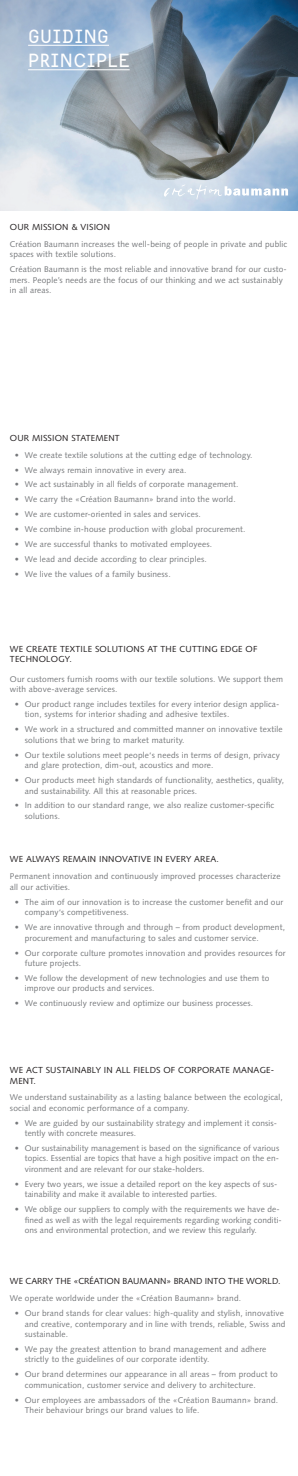
<style>
.page{position:relative;width:298px;height:1476px;background:#fff}
.page>*{position:absolute;margin:0;border:0;box-sizing:border-box;transform-origin:0 0}
.t1{font:19.25px/24.5px "CIA Gothic";letter-spacing:.02em;color:#fff}
.t2{font:8.75px/10.5px "Syntax LT Std";letter-spacing:.02em;color:#231f20}
.t3{font:8.75px "Syntax LT Std";color:#231f20}
.t4{font:8.31px/10.5px "Syntax LT Std";letter-spacing:.02em;color:#76787b}
</style>
<div class="page">
<img style="left:0;top:0;width:298px;height:211px">
<hr style="left:28px;top:45px;width:81px;height:1px;background:#fff">
<hr style="left:28px;top:70px;width:102px;height:1px;background:#fff">
<svg style="left:164px;top:184px;width:124px;height:15px"></svg>
<h1 class="t1" style="left:28px;top:23px;width:103px">GUIDING<br>PRINCIPLE</h1>
<p class="t2" style="left:10px;top:222px;width:102px">OUR MISSION &amp; VISION</p>
<p class="t4" style="left:10px;top:239px;width:278px">Création Baumann increases the well-being of people in private and public spaces with textile solutions.</p>
<p class="t4" style="left:10px;top:264px;width:278px">Création Baumann is the most reliable and innovative brand for our custo&shy;mers. People’s needs are the focus of our thinking and we act sustainably in all areas.</p>
<p class="t2" style="left:10px;top:432px;width:111px">OUR MISSION STATEMENT</p>
<p class="t4" style="left:15px;top:450px;width:239px">• We create textile solutions at the cutting edge of technology.</p>
<p class="t4" style="left:15px;top:464px;width:173px">• We always remain innovative in every area.</p>
<p class="t4" style="left:15px;top:479px;width:225px">• We act sustainably in all fields of corporate management.</p>
<p class="t4" style="left:15px;top:494px;width:222px">• We carry the «Création Baumann» brand into the world.</p>
<p class="t4" style="left:15px;top:509px;width:187px">• We are customer-oriented in sales and services.</p>
<p class="t4" style="left:15px;top:524px;width:232px">• We combine in-house production with global procurement.</p>
<p class="t4" style="left:15px;top:539px;width:199px">• We are successful thanks to motivated employees.</p>
<p class="t4" style="left:15px;top:554px;width:193px">• We lead and decide according to clear principles.</p>
<p class="t4" style="left:15px;top:568px;width:157px">• We live the values of a family business.</p>
<p class="t2" style="left:10px;top:643px;width:249px">WE CREATE TEXTILE SOLUTIONS AT THE CUTTING EDGE OF<br>TECHNOLOGY.</p>
<p class="t4" style="left:10px;top:673px;width:274px">Our customers furnish rooms with our textile solutions. We support them with above-average services.</p>
<p class="t4" style="left:25px;top:699px;width:256px;text-indent:-10px">• Our product range includes textiles for every interior design applica&shy;tion, systems for interior shading and adhesive textiles.</p>
<p class="t4" style="left:25px;top:724px;width:259px;text-indent:-10px">• We work in a structured and committed manner on innovative textile solutions that we bring to market maturity.</p>
<p class="t4" style="left:25px;top:749px;width:256px;text-indent:-10px">• Our textile solutions meet people‘s needs in terms of design, privacy and glare protection, dim-out, acoustics and more.</p>
<p class="t4" style="left:25px;top:775px;width:260px;text-indent:-10px">• Our products meet high standards of functionality, aesthetics, quality, and sustainability. All this at reasonable prices.</p>
<p class="t4" style="left:25px;top:800px;width:251px;text-indent:-10px">• In addition to our standard range, we also realize customer-specific solutions.</p>
<p class="t2" style="left:10px;top:854px;width:210px">WE ALWAYS REMAIN INNOVATIVE IN EVERY AREA.</p>
<p class="t4" style="left:10px;top:871px;width:272px">Permanent innovation and continuously improved processes characterize all our activities.</p>
<p class="t4" style="left:25px;top:897px;width:260px;text-indent:-10px">• The aim of our innovation is to increase the customer benefit and our company‘s competitiveness.</p>
<p class="t4" style="left:25px;top:922px;width:261px;text-indent:-10px">• We are innovative through and through – from product development, procurement and manufacturing to sales and customer service.</p>
<p class="t4" style="left:25px;top:947px;width:262px;text-indent:-10px">• Our corporate culture promotes innovation and provides resources for future projects.</p>
<p class="t4" style="left:25px;top:973px;width:246px;text-indent:-10px">• We follow the development of new technologies and use them to improve our products and services.</p>
<p class="t4" style="left:15px;top:998px;width:240px">• We continuously review and optimize our business processes.</p>
<p class="t2" style="left:10px;top:1065px;width:265px">WE ACT SUSTAINABLY IN ALL FIELDS OF CORPORATE MANAGE-<br>MENT.</p>
<p class="t4" style="left:10px;top:1092px;width:274px">We understand sustainability as a lasting balance between the ecological, social and economic performance of a company.</p>
<p class="t4" style="left:25px;top:1117px;width:253px;text-indent:-10px">• We are guided by our sustainability strategy and implement it consis&shy;tently with concrete measures.</p>
<p class="t4" style="left:25px;top:1143px;width:256px;text-align:justify;text-indent:-10px">• Our sustainability management is based on the significance of various topics. Essential are topics that have a high positive impact on the en&shy;vironment and are relevant for our stake-holders.</p>
<p class="t4" style="left:25px;top:1178px;width:254px;text-indent:-10px">• Every two years, we issue a detailed report on the key aspects of sus&shy;tainability and make it available to interested parties.</p>
<p class="t4" style="left:25px;top:1204px;width:258px;text-indent:-10px">• We oblige our suppliers to comply with the requirements we have de&shy;fined as well as with the legal requirements regarding working conditi&shy;ons and environmental protection, and we review this regularly.</p>
<p class="t3" style="left:10px;top:1276px;width:272px">WE CARRY THE «CRÉATION BAUMANN» BRAND INTO THE WORLD.</p>
<p class="t4" style="left:10px;top:1293px;width:232px">We operate worldwide under the «Création Baumann» brand.</p>
<p class="t4" style="left:25px;top:1308px;width:262px;text-indent:-10px">• Our brand stands for clear values: high-quality and stylish, innovative and creative, contemporary and in line with trends, reliable, Swiss and sustainable.</p>
<p class="t4" style="left:25px;top:1344px;width:243px;text-indent:-10px">• We pay the greatest attention to brand management and adhere strictly to the guidelines of our corporate identity.</p>
<p class="t4" style="left:25px;top:1369px;width:254px;text-indent:-10px">• Our brand determines our appearance in all areas – from product to communication, customer service and delivery to architecture.</p>
<p class="t4" style="left:25px;top:1394px;width:254px;text-indent:-10px">• Our employees are ambassadors of the «Création Baumann» brand.<br>Their behaviour brings our brand values to life.</p>
</div>
